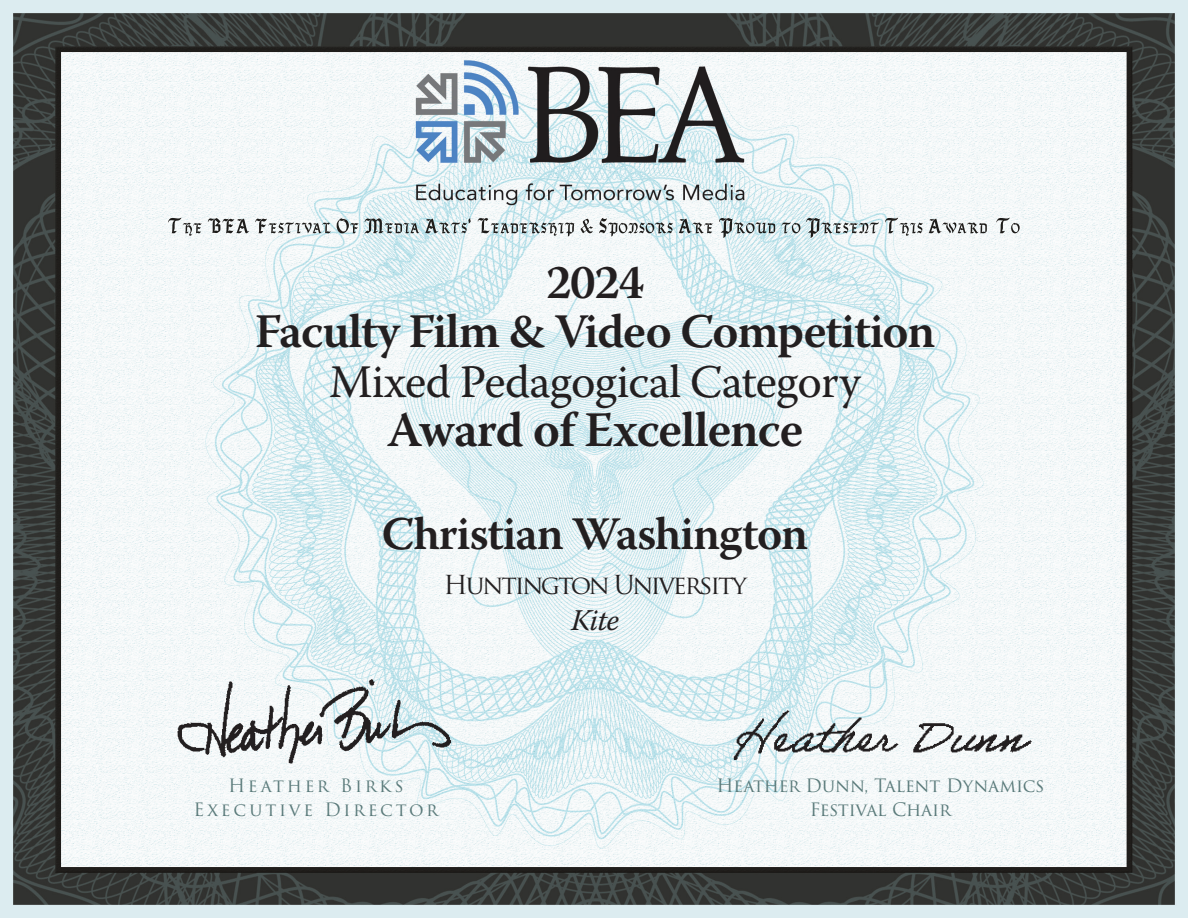
<style>
.page{position:relative;width:1188px;height:918px;background:#fff}
.page>*{position:absolute;margin:0;border:0;box-sizing:border-box;transform-origin:0 0}
.t1{font:600 49.5px "Warnock Pro";letter-spacing:-.02em;color:#231f20}
.t2{font:600 48px/49.5px "Warnock Pro";letter-spacing:-.025em;color:#231f20;text-align:center}
.t3{font:46.5px "Warnock Pro";letter-spacing:-.02em;color:#231f20}
.t4{font:600 46.5px "Warnock Pro";letter-spacing:-.025em;color:#231f20}
.t5{font:italic 30px "Warnock Pro";color:#231f20}
.t6{font:25.5px "Trajan Pro";letter-spacing:-.085em;color:#231f20}
.t7{font:18px/24px "Trajan Pro 3";letter-spacing:-.01em;color:#5a7a7a;text-align:center}
.t8{font:18px/24px "Trajan Pro 3";letter-spacing:.15em;color:#5a7a7a;text-align:center}
</style>
<div class="page">
<img style="left:0;top:0;width:1188px;height:918px">
<img style="left:112px;top:648px;width:429px;height:134px">
<img style="left:670px;top:660px;width:418px;height:150px">
<img style="left:168px;top:218px;width:842px;height:15px">
<h2 class="t2" style="left:255px;top:256px;width:682px">2024<br>Faculty Film &amp; Video Competition</h2>
<h3 class="t3" style="left:329px;top:353px;width:533px">Mixed Pedagogical Category</h3>
<h1 class="t1" style="left:387px;top:400px;width:418px">Award of Excellence</h1>
<h3 class="t4" style="left:382px;top:506px;width:428px">Christian Washington</h3>
<h3 class="t6" style="left:443px;top:569px;width:305px">Huntington University</h3>
<h3 class="t5" style="left:571px;top:602px;width:49px">Kite</h3>
<p class="t8" style="left:193px;top:774px;width:246px">Heather Birks<br>Executive Director</p>
<p class="t7" style="left:716px;top:774px;width:330px">Heather Dunn, Talent Dynamics<br>Festival Chair</p>
</div>
